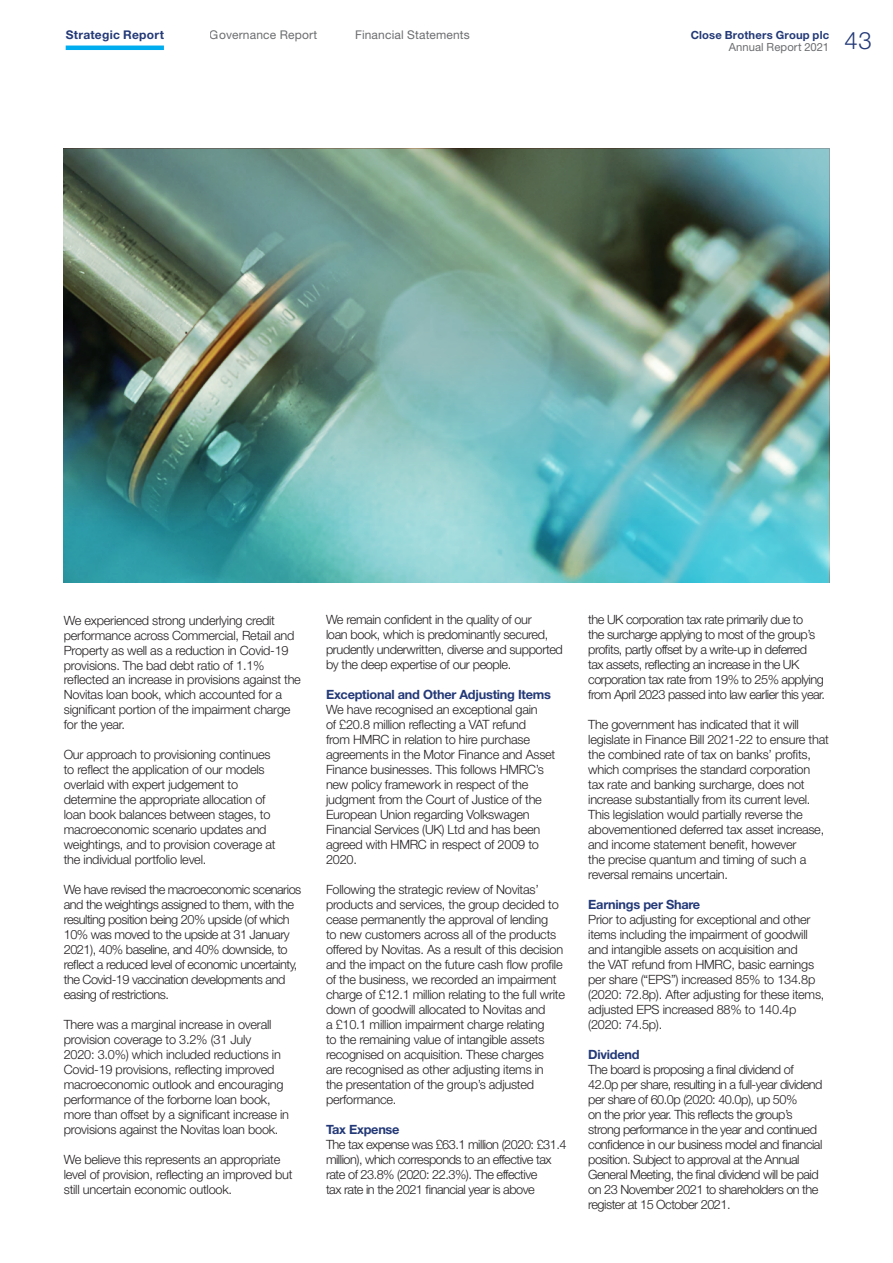
<style>
.page{position:relative;width:893px;height:1263px;background:#fff}
.page>*{position:absolute;margin:0;border:0;box-sizing:border-box;transform-origin:0 0}
.t1{font:300 24px "Helvetica Neue";color:#233977}
.t2{font:300 12.75px/15px "Helvetica Neue";letter-spacing:-.02em;color:#231f20}
.t3{font:300 12.75px/15px "Helvetica Neue";letter-spacing:-.04em;color:#231f20}
.t4{font:700 12.75px "Helvetica Neue";letter-spacing:-.02em;color:#233977}
.t5{font:12px "Helvetica Neue";letter-spacing:.015em;color:#6c6d70}
.t6{font:700 12px "Helvetica Neue";letter-spacing:.02em;color:#233977}
.t7{font:700 11.25px "Helvetica Neue";letter-spacing:.015em;color:#233977}
.t8{font:11.25px "Helvetica Neue";letter-spacing:.005em;color:#6c6d70}
</style>
<div class="page">
<hr style="left:66px;top:46px;width:98px;height:4px;background:#00aeef">
<img style="left:64px;top:149px;width:765px;height:434px">
<p class="t6" style="left:66px;top:27px;width:100px">Strategic Report</p>
<p class="t7" style="left:691px;top:28px;width:140px">Close Brothers Group plc</p>
<p class="t8" style="left:729px;top:40px;width:102px">Annual Report 2021</p>
<p class="t5" style="left:210px;top:28px;width:109px">Governance Report</p>
<p class="t5" style="left:355px;top:28px;width:116px">Financial Statements</p>
<h1 class="t1" style="left:844px;top:25px;width:29px">43</h1>
<p class="t2" style="left:64px;top:612px;width:239px">We experienced strong underlying credit performance across Commercial, Retail and Property as well as a reduction in Covid-19 provisions. The bad debt ratio of 1.1% reflected an increase in provisions against the Novitas loan book, which accounted for a significant portion of the impairment charge for the year.</p>
<p class="t2" style="left:64px;top:747px;width:213px">Our approach to provisioning continues to reflect the application of our models overlaid with expert judgement to determine the appropriate allocation of loan book balances between stages, to macroeconomic scenario updates and weightings, and to provision coverage at the individual portfolio level.</p>
<p class="t3" style="left:64px;top:882px;width:239px">We have revised the macroeconomic scenarios and the weightings assigned to them, with the resulting position being 20% upside (of which 10% was moved to the upside at 31 January 2021), 40% baseline, and 40% downside, to reflect a reduced level of economic uncertainty, the Covid-19 vaccination developments and easing of restrictions.</p>
<p class="t2" style="left:64px;top:1017px;width:227px">There was a marginal increase in overall provision coverage to 3.2% (31 July<br>2020: 3.0%) which included reductions in Covid-19 provisions, reflecting improved macroeconomic outlook and encouraging performance of the forborne loan book, more than offset by a significant increase in provisions against the Novitas loan book.</p>
<p class="t2" style="left:64px;top:1152px;width:230px">We believe this represents an appropriate level of provision, reflecting an improved but still uncertain economic outlook.</p>
<p class="t2" style="left:326px;top:612px;width:238px">We remain confident in the quality of our<br>loan book, which is predominantly secured, prudently underwritten, diverse and supported by the deep expertise of our people.</p>
<p class="t4" style="left:326px;top:687px;width:227px">Exceptional and Other Adjusting Items</p>
<p class="t2" style="left:326px;top:702px;width:231px">We have recognised an exceptional gain<br>of £20.8 million reflecting a VAT refund<br>from HMRC in relation to hire purchase agreements in the Motor Finance and Asset Finance businesses. This follows HMRC’s new policy framework in respect of the judgment from the Court of Justice of the European Union regarding Volkswagen Financial Services (UK) Ltd and has been agreed with HMRC in respect of 2009 to 2020.</p>
<p class="t2" style="left:326px;top:882px;width:240px">Following the strategic review of Novitas’ products and services, the group decided to cease permanently the approval of lending<br>to new customers across all of the products offered by Novitas. As a result of this decision and the impact on the future cash flow profile of the business, we recorded an impairment charge of £12.1 million relating to the full write down of goodwill allocated to Novitas and<br>a £10.1 million impairment charge relating<br>to the remaining value of intangible assets recognised on acquisition. These charges<br>are recognised as other adjusting items in<br>the presentation of the group’s adjusted performance.</p>
<p class="t4" style="left:326px;top:1122px;width:75px">Tax Expense</p>
<p class="t3" style="left:326px;top:1137px;width:242px">The tax expense was £63.1 million (2020: £31.4 million), which corresponds to an effective tax rate of 23.8% (2020: 22.3%). The effective<br>tax rate in the 2021 financial year is above</p>
<p class="t3" style="left:588px;top:612px;width:238px">the UK corporation tax rate primarily due to<br>the surcharge applying to most of the group’s profits, partly offset by a write-up in deferred tax assets, reflecting an increase in the UK corporation tax rate from 19% to 25% applying from April 2023 passed into law earlier this year.</p>
<p class="t2" style="left:588px;top:717px;width:242px">The government has indicated that it will legislate in Finance Bill 2021-22 to ensure that the combined rate of tax on banks’ profits, which comprises the standard corporation tax rate and banking surcharge, does not increase substantially from its current level.<br>This legislation would partially reverse the abovementioned deferred tax asset increase, and income statement benefit, however<br>the precise quantum and timing of such a reversal remains uncertain.</p>
<p class="t4" style="left:588px;top:897px;width:113px">Earnings per Share</p>
<p class="t2" style="left:588px;top:912px;width:238px">Prior to adjusting for exceptional and other items including the impairment of goodwill and intangible assets on acquisition and<br>the VAT refund from HMRC, basic earnings per share (“EPS”) increased 85% to 134.8p (2020: 72.8p). After adjusting for these items, adjusted EPS increased 88% to 140.4p (2020: 74.5p).</p>
<p class="t4" style="left:588px;top:1046px;width:53px">Dividend</p>
<p class="t3" style="left:588px;top:1062px;width:236px">The board is proposing a final dividend of 42.0p per share, resulting in a full-year dividend per share of 60.0p (2020: 40.0p), up 50%<br>on the prior year. This reflects the group’s strong performance in the year and continued confidence in our business model and financial position. Subject to approval at the Annual General Meeting, the final dividend will be paid on 23 November 2021 to shareholders on the register at 15 October 2021.</p>
</div>
